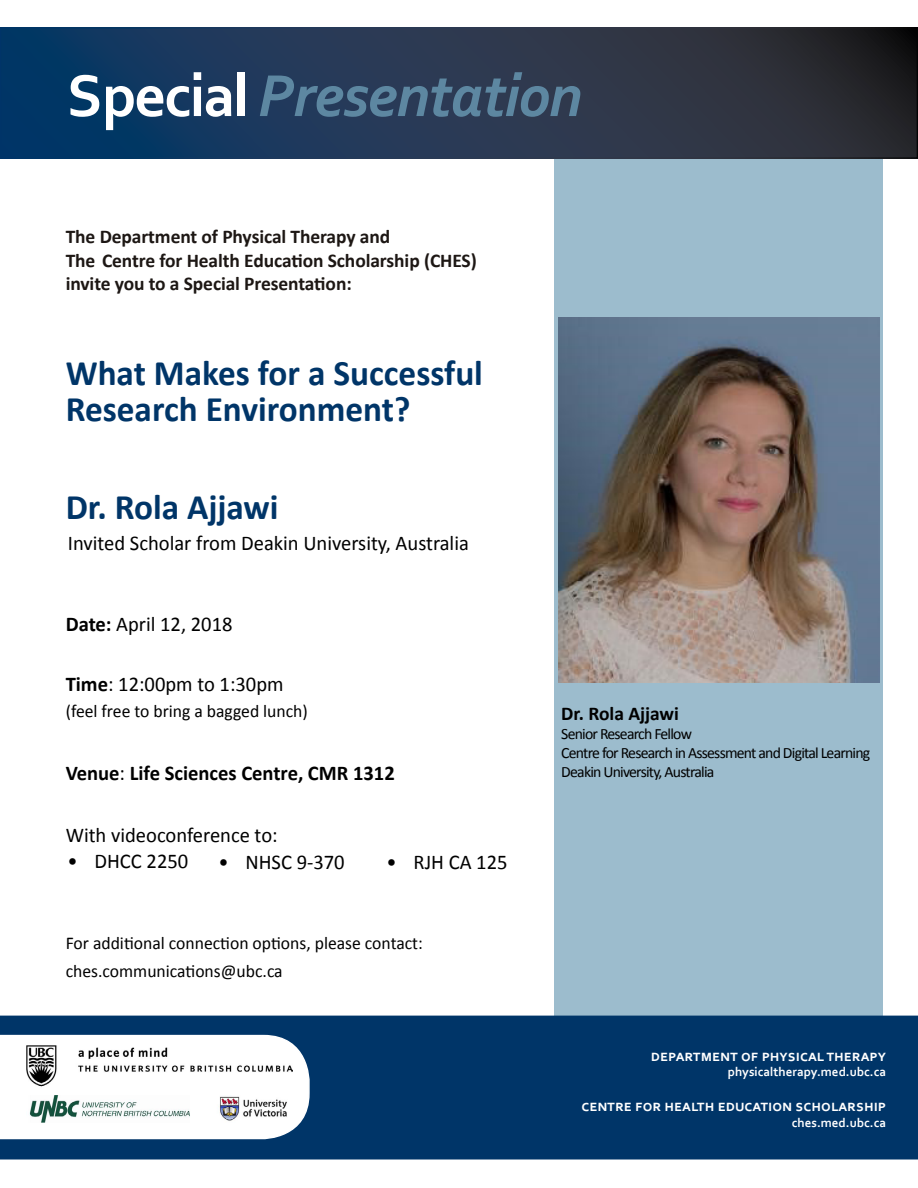
<style>
.page{position:relative;width:918px;height:1188px;background:#fff}
.page>*{position:absolute;margin:0;border:0;box-sizing:border-box;transform-origin:0 0}
.t1{font:italic 700 61.95px "Corbel";letter-spacing:-.02em;color:#5d87a1}
.t2{font:700 36px/36px "Calibri";color:#003568}
.t3{font:21px "Calibri";color:#000}
.t4{font:700 21px "Calibri";color:#000}
.t5{font:700 19.5px/23.4px "Calibri";letter-spacing:-.005em;color:#1d1714}
.t6{font:700 19.5px "Calibri";color:#000}
.t7{font:18px/28.5px "Calibri";color:#000}
.t8{font:700 15.9px "Corbel";color:#fff}
.t9{font:15.75px/18.9px "Calibri";letter-spacing:-.05em;color:#000}
.t10{font:700 13.05px "Corbel";color:#fff}
.s1{font-style:normal;color:#fff}
.s2{font-weight:700}
.s3{font-weight:400}
</style>
<div class="page">
<div style="left:554px;top:150px;width:329px;height:871px;background:#9cbccd"></div>
<svg style="left:2px;top:29px;width:914px;height:128px"></svg>
<div style="left:1px;top:1016px;width:916px;height:143px;background:#003568"></div>
<div style="left:0;top:1016px;width:918px;height:144px;border:1px solid #003568"></div>
<svg style="left:0;top:1035px;width:310px;height:104px"></svg>
<img style="left:27px;top:1045px;width:265px;height:78px">
<img style="left:558px;top:318px;width:321px;height:364px">
<h1 class="t1" style="left:67px;top:57px;width:517px"><span class="s1">Special</span> Presentation</h1>
<p class="t5" style="left:66px;top:225px;width:413px">The Department of Physical Therapy and<br>The Centre for Health Education Scholarship (CHES) invite you to a Special Presentation:</p>
<h2 class="t2" style="left:66px;top:355px;width:419px">What Makes for a Successful<br>Research Environment?</h2>
<h2 class="t2" style="left:66px;top:489px;width:214px">Dr. Rola Ajjawi</h2>
<p class="t3" style="left:68px;top:530px;width:403px">Invited Scholar from Deakin University, Australia</p>
<p class="t3" style="left:66px;top:611px;width:168px"><span class="s2">Date:</span> April 12, 2018</p>
<p class="t3" style="left:66px;top:671px;width:219px"><span class="s2">Time</span>: 12:00pm to 1:30pm</p>
<p class="t7" style="left:66px;top:697px;width:244px">(feel free to bring a bagged lunch)</p>
<p class="t4" style="left:66px;top:759px;width:331px">Venue<span class="s3">:</span> Life Sciences Centre, CMR 1312</p>
<p class="t3" style="left:66px;top:822px;width:213px">With videoconference to:</p>
<p class="t3" style="left:68px;top:848px;width:122px">• DHCC 2250</p>
<p class="t3" style="left:219px;top:848px;width:128px">• NHSC 9-370</p>
<p class="t3" style="left:386px;top:849px;width:123px">• RJH CA 125</p>
<p class="t7" style="left:66px;top:929px;width:359px">For additional connection options, please contact: ches.communications@ubc.ca</p>
<p class="t6" style="left:561px;top:701px;width:119px">Dr. Rola Ajjawi</p>
<p class="t9" style="left:561px;top:725px;width:311px">Senior Research Fellow<br>Centre for Research in Assessment and Digital Learning<br>Deakin University, Australia</p>
<p class="t8" style="left:651px;top:1045px;width:237px">department of physical therapy</p>
<p class="t10" style="left:728px;top:1064px;width:160px">physicaltherapy.med.ubc.ca</p>
<p class="t8" style="left:582px;top:1096px;width:306px">centre for health education scholarship</p>
<p class="t10" style="left:792px;top:1114px;width:96px">ches.med.ubc.ca</p>
</div>
